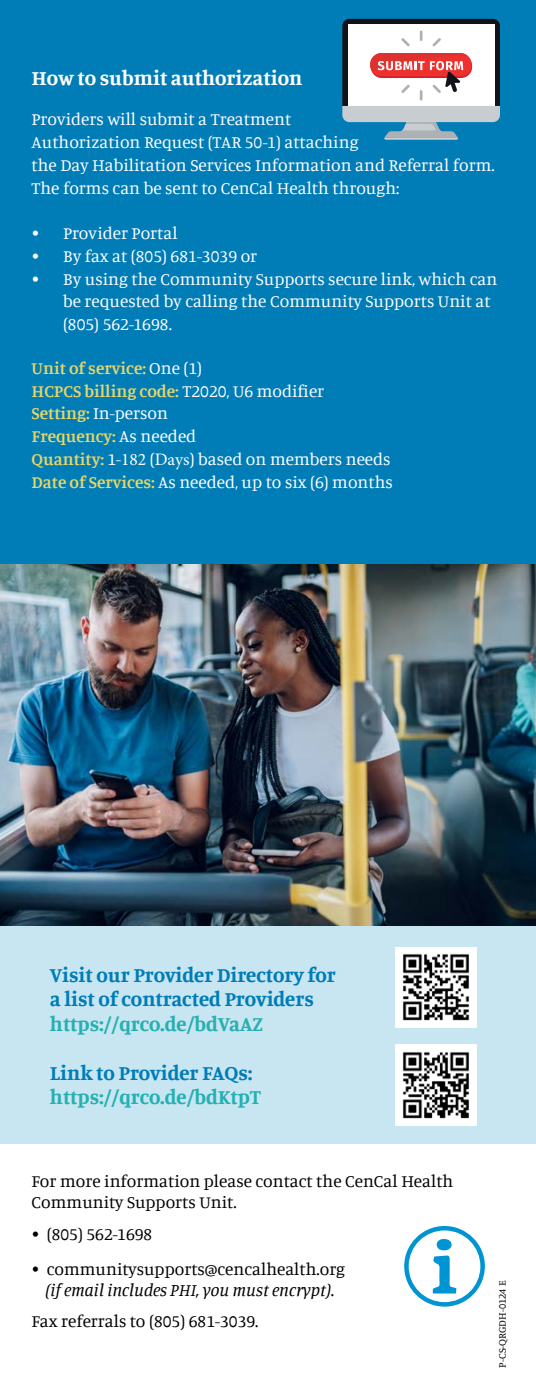
<style>
.page{position:relative;width:536px;height:1386px;background:#fff}
.page>*{position:absolute;margin:0;border:0;box-sizing:border-box;transform-origin:0 0}
.t1{font:700 21px/24.5px "Manuale";color:#007cb7}
.t2{font:700 21px "Manuale";color:#25b0b1}
.t3{font:700 21px "Manuale";color:#fff}
.t4{font:17.5px/22.8px "Manuale";color:#fff}
.t5{font:17.5px/21px "Manuale";color:#000}
.t6{font:italic 17.5px "Manuale";color:#000}
.t7{font:10.5px "Manuale";color:#000}
.s1{font-weight:600;color:#e9d666}
.s2{font-family:"Minion Pro"}
</style>
<div class="page">
<div style="left:0;top:925px;width:536px;height:219px;background:#c8e6f1"></div>
<img style="left:395px;top:947px;width:81px;height:80px">
<img style="left:395px;top:1045px;width:81px;height:80px">
<svg style="left:404px;top:1226px;width:80px;height:81px"></svg>
<div style="left:0;top:0;width:536px;height:578px;background:#007cb7"></div>
<svg style="left:342px;top:19px;width:158px;height:121px;background:#c1bcc3"></svg>
<img style="left:0;top:564px;width:536px;height:361px">
<p class="t3" style="left:32px;top:64px;width:272px">How to submit authorization</p>
<p class="t4" style="left:32px;top:107px;width:464px">Providers will submit a Treatment<br>Authorization Request (TAR 50-1) attaching<br>the Day Habilitation Services Information and Referral form.<br>The forms can be sent to CenCal Health through:</p>
<p class="t4" style="left:32px;top:221px;width:147px">• Provider Portal</p>
<p class="t4" style="left:32px;top:244px;width:227px">• By fax at (805) 681-3039 or</p>
<p class="t4" style="left:63px;top:267px;width:435px;text-indent:-32px">• By using the Community Supports secure link, which can be requested by calling the Community Supports Unit at (805) 562-1698.</p>
<p class="t4" style="left:32px;top:356px;width:363px"><span class="s1">Unit of service:</span> One (1)<br><span class="s1">HCPCS billing code:</span> T2020, U6 modifier<br><span class="s1">Setting:</span> In-person<br><span class="s1">Frequency:</span> As needed<br><span class="s1">Quantity:</span> 1-<span class="s2">182</span> (<span class="s2">Days</span>) based on members needs<br><span class="s1">Date of Services:</span> As needed, up to six (6) months</p>
<p class="t1" style="left:50px;top:962px;width:287px">Visit our Provider Directory for a list of contracted Providers</p>
<p class="t2" style="left:50px;top:1010px;width:214px">https://qrco.de/bdVaAZ</p>
<p class="t1" style="left:50px;top:1060px;width:204px">Link to Provider FAQs:</p>
<p class="t2" style="left:50px;top:1084px;width:213px">https://qrco.de/bdKtpT</p>
<p class="t5" style="left:32px;top:1170px;width:423px">For more information please contact the CenCal Health<br>Community Supports Unit.</p>
<p class="t5" style="left:32px;top:1223px;width:122px">• (805) 562-1698</p>
<p class="t5" style="left:32px;top:1258px;width:315px">• communitysupports@cencalhealth.org</p>
<p class="t6" style="left:45px;top:1279px;width:290px">(if email includes PHI, you must encrypt).</p>
<p class="t5" style="left:32px;top:1310px;width:228px">Fax referrals to (805) 681-3039.</p>
<p class="t7" style="left:495px;top:1368px;width:89px;rotate:-90deg">P-CS-QRGDH-0124 E</p>
</div>
